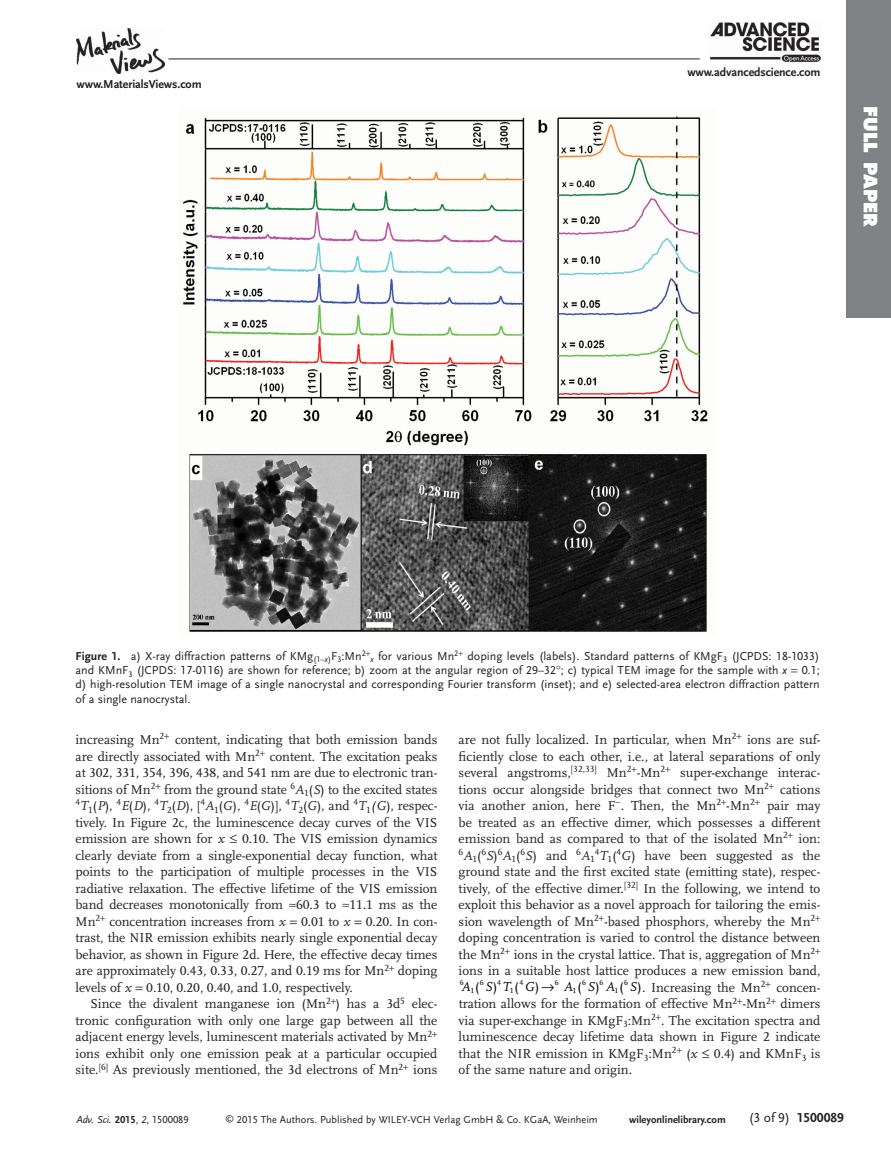
<style>
.page{position:relative;width:891px;height:1175px;background:#fff}
.page>*{position:absolute;margin:0;border:0;box-sizing:border-box;transform-origin:0 0}
.t1{font:800 18px "Futura";letter-spacing:.005em;color:#fff}
.t2{font:13.5px/16.5px "Scala LF";color:#231f20;text-align:justify}
.t3{font:700 13.5px "Scala Sans LF";color:#231f20}
.t4{font:13.5px "Scala LF";color:#000}
.t5{font:12px/14.2px "Scala Sans LF";color:#231f20;text-align:justify}
.t6{font:700 12px "Scala Sans LF";letter-spacing:-.01em;color:#231f20}
.t7{font:10.5px "Scala Sans LF";color:#231f20}
.t8{font:700 10.5px "Scala Sans LF";color:#231f20}
.t9{font:italic 10.5px "Scala Sans LF";color:#231f20}
.t10{font:9.45px "Scala LF";color:#231f20}
.t11{font:7.8px "Scala LF";color:#000}
.s1{font-weight:700}
.s2{font-style:italic}
.s3{font-style:italic;font-size:13.5px}
.s4{font-size:13.5px}
.s5{font-style:italic;color:#000}
.s6{font-weight:700;font-style:normal}
.s7{font-style:normal}
.s8{font-size:9px}
.s9{font-weight:400}
</style>
<div class="page">
<div style="left:846px;top:0;width:45px;height:317px;background:#808285"></div>
<img style="left:77px;top:28px;width:88px;height:45px">
<hr style="left:168px;top:59px;width:532px;height:1px;background:#231f20">
<img style="left:710px;top:22px;width:111px;height:41px">
<img style="left:183px;top:116px;width:525px;height:516px">
<p class="t6" style="left:77px;top:79px;width:127px">www.MaterialsViews.com</p>
<p class="t6" style="left:687px;top:66px;width:135px">www.advancedscience.com</p>
<h1 class="t1" style="left:878px;top:106px;width:123px;rotate:90deg">FULL PAPER</h1>
<p class="t5" style="left:76px;top:649px;width:746px"><span class="s1">Figure 1.</span> a) X-ray diffraction patterns of KMg <sub>(1–</sub> <sub>x</sub> <sub>)</sub> F <sub>3</sub> :Mn <sup>2</sup> <sub>x</sub> for various Mn <sup>2</sup> doping levels (labels). Standard patterns of KMgF <sub>3</sub> (JCPDS: 18-1033) and KMnF <sub>3</sub> (JCPDS: 17-0116) are shown for reference; b) zoom at the angular region of 29–32 ; c) typical TEM image for the sample with <span class="s2">x</span> 0.1; d) high-resolution TEM image of a single nanocrystal and corresponding Fourier transform (inset); and e) selected-area electron diffraction pattern of a single nanocrystal.</p>
<p class="t2" style="left:76px;top:732px;width:363px">increasing Mn <sup>2</sup> content, indicating that both emission bands are directly associated with Mn <sup>2</sup> content. The excitation peaks at 302, 331, 354, 396, 438, and 541 nm are due to electronic tran&shy;sitions of Mn <sup>2</sup> from the ground state <sup>6</sup><span class="s2">A</span><sub>1</sub> ( <span class="s2">S</span> ) to the excited states <sup>4</sup><span class="s2">T</span><sub>1</sub> ( <span class="s2">P</span> ), <sup>4</sup><span class="s2">E</span> ( <span class="s2">D</span> ), <sup>4</sup><span class="s2">T</span><sub>2</sub> ( <span class="s2">D</span> ), [ <sup>4</sup><span class="s2">A</span><sub>1</sub> ( <span class="s2">G</span> ), <sup>4</sup><span class="s2">E</span> ( <span class="s2">G</span> )], <sup>4</sup><span class="s2">T</span><sub>2</sub> ( <span class="s2">G</span> ), and <sup>4</sup><span class="s2">T</span><sub>1</sub><span class="s2">(G</span> ), respec&shy;tively. In Figure 2 c, the luminescence decay curves of the VIS emission are shown for <span class="s2">x</span> ≤ 0.10. The VIS emission dynamics clearly deviate from a single-exponential decay function, what points to the participation of multiple processes in the VIS radiative relaxation. The effective lifetime of the VIS emission band decreases monotonically from ≈60.3 to ≈11.1 ms as the Mn <sup>2</sup> concentration increases from <span class="s2">x</span> 0.01 to <span class="s2">x</span> 0.20. In con&shy;trast, the NIR emission exhibits nearly single exponential decay behavior, as shown in Figure 2 d. Here, the effective decay times are approximately 0.43, 0.33, 0.27, and 0.19 ms for Mn <sup>2</sup> doping levels of <span class="s2">x</span> 0.10, 0.20, 0.40, and 1.0, respectively.</p>
<p class="t2" style="left:76px;top:996px;width:363px;text-align:left;text-indent:15px">Since the divalent manganese ion (Mn <sup>2</sup> ) has a 3d <sup>5</sup> elec&shy;tronic configuration with only one large gap between all the adjacent energy levels, luminescent materials activated by Mn <sup>2 </sup>ions exhibit only one emission peak at a particular occupied site. <sup>[</sup> <sup>6</sup> <sup>]</sup> As previously mentioned, the 3d electrons of Mn <sup>2</sup> ions</p>
<p class="t2" style="left:459px;top:732px;width:363px">are not fully localized. In particular, when Mn <sup>2</sup> ions are suf&shy;ficiently close to each other, i.e., at lateral separations of only several angstroms, <sup>[</sup> <sup>32,33</sup> <sup>]</sup> Mn <sup>2</sup> -Mn <sup>2</sup> super-exchange interac&shy;tions occur alongside bridges that connect two Mn <sup>2</sup> cations via another anion, here F − . Then, the Mn <sup>2</sup> -Mn <sup>2</sup> pair may be treated as an effective dimer, which possesses a different emission band as compared to that of the isolated Mn <sup>2</sup> ion:</p>
<p class="t10" style="left:459px;top:847px;width:138px">6<span class="s3">A</span>1 <span class="s4">(</span> 6<span class="s3">S</span> <span class="s4">)</span> 6<span class="s3">A</span>1 <span class="s4">(</span> 6<span class="s3">S</span> <span class="s4">) and</span> 6<span class="s3">A</span>1</p>
<p class="t2" style="left:459px;top:848px;width:363px;text-align:left;text-indent:136px"><sup>4</sup><span class="s2">T</span><sub>1</sub> ( <sup>4</sup><span class="s2">G</span> ) have been suggested as the ground state and the first excited state (emitting state), respec&shy;tively, of the effective dimer. <sup>[</sup> <sup>32</sup> <sup>]</sup> In the following, we intend to exploit this behavior as a novel approach for tailoring the emis&shy;sion wavelength of Mn <sup>2</sup> -based phosphors, whereby the Mn <sup>2 </sup>doping concentration is varied to control the distance between the Mn <sup>2</sup> ions in the crystal lattice. That is, aggregation of Mn <sup>2 </sup>ions in a suitable host lattice produces a new emission band, <sup>6</sup><span class="s5">A ST G</span></p>
<p class="t11" style="left:624px;top:979px;width:5px">6</p>
<p class="t2" style="left:459px;top:996px;width:363px">tration allows for the formation of effective Mn <sup>2</sup> -Mn <sup>2</sup> dimers via super-exchange in KMgF <sub>3</sub> :Mn <sup>2</sup> . The excitation spectra and luminescence decay lifetime data shown in Figure 2 indicate that the NIR emission in KMgF <sub>3</sub> :Mn <sup>2</sup> ( <span class="s2">x</span> ≤ 0.4) and KMnF <sub>3</sub> is of the same nature and origin.</p>
<p class="t11" style="left:480px;top:979px;width:5px">6</p>
<p class="t11" style="left:497px;top:979px;width:5px">4</p>
<p class="t4" style="left:510px;top:980px;width:31px"><sub>1</sub>( )</p>
<p class="t4" style="left:577px;top:980px;width:24px">( )</p>
<p class="t4" style="left:619px;top:980px;width:24px">( )</p>
<p class="t11" style="left:519px;top:979px;width:5px">4</p>
<p class="t11" style="left:555px;top:979px;width:5px">6</p>
<p class="t11" style="left:541px;top:987px;width:37px">→ 1</p>
<p class="t11" style="left:582px;top:979px;width:5px">6</p>
<p class="t11" style="left:599px;top:979px;width:5px">6</p>
<p class="t2" style="left:564px;top:980px;width:258px"><span class="s5">A S A S</span> . Increasing the Mn <sup>2</sup> concen-</p>
<p class="t4" style="left:470px;top:980px;width:29px"><sub>1</sub>( )</p>
<p class="t11" style="left:615px;top:987px;width:5px">1</p>
<p class="t9" style="left:77px;top:1114px;width:114px">Adv. Sci. <span class="s6">2015</span><span class="s7">,</span> 2<span class="s7">, 1500089</span></p>
<p class="t7" style="left:225px;top:1114px;width:374px"><span class="s8">©</span> 2015 The Authors. Published by WILEY-VCH Verlag GmbH &amp; Co. KGaA, Weinheim</p>
<p class="t8" style="left:629px;top:1114px;width:98px">wileyonlinelibrary.com</p>
<p class="t3" style="left:749px;top:1111px;width:97px"><span class="s9">(3 of 9)</span> 1500089</p>
</div>
